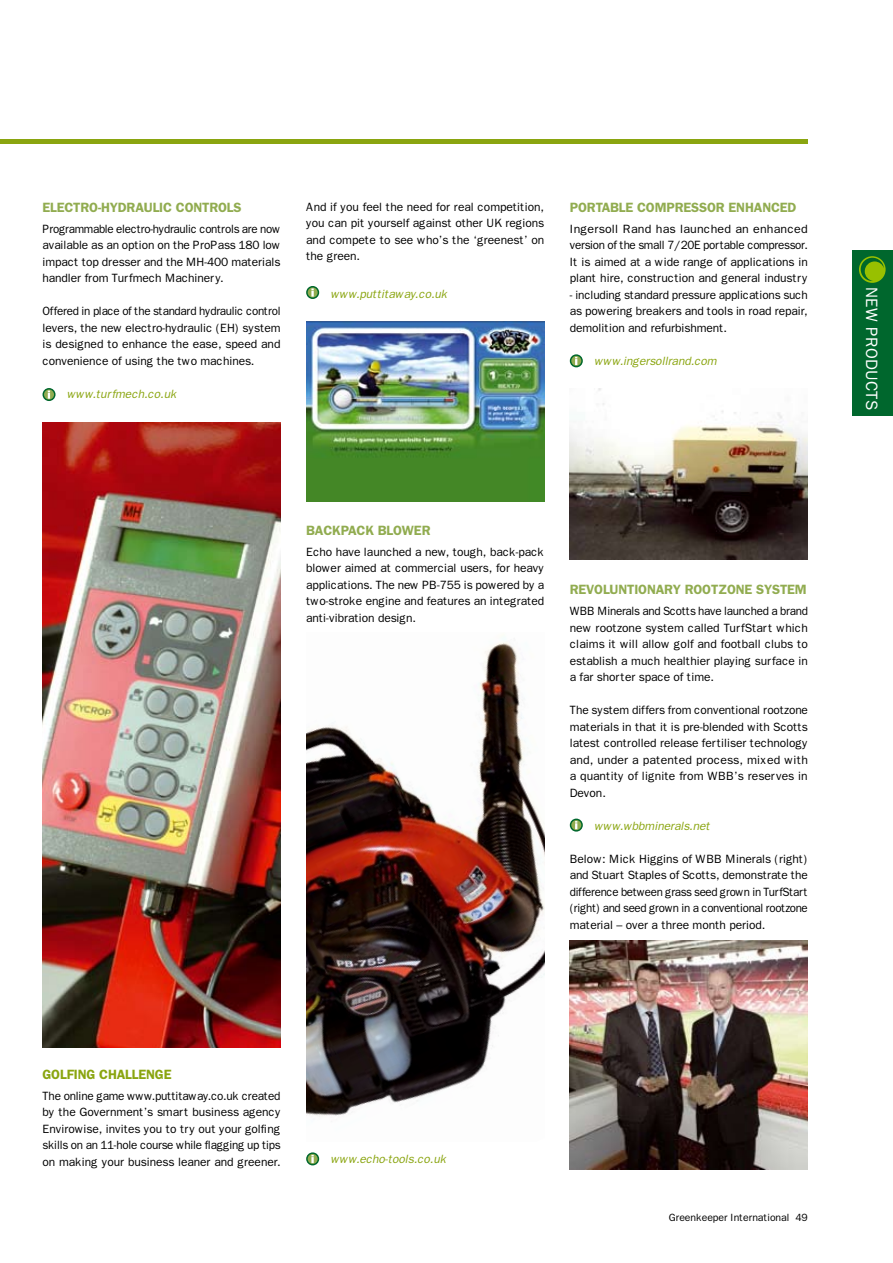
<style>
.page{position:relative;width:893px;height:1263px;background:#fff}
.page>*{position:absolute;margin:0;border:0;box-sizing:border-box;transform-origin:0 0}
.t1{font:16.5px "Franklin Gothic";letter-spacing:-.005em;color:#fff}
.t2{font:600 13.5px "Franklin Gothic";letter-spacing:-.01em;color:#91ac50}
.t3{font:600 13.5px "Franklin Gothic";letter-spacing:-.01em;color:#8aa510}
.t4{font:12px/16.5px "Franklin Gothic";letter-spacing:-.01em;color:#000;text-align:justify}
.t5{font:italic 12px "Franklin Gothic";letter-spacing:-.01em;color:#8aa510}
.t6{font:10.5px "Franklin Gothic";letter-spacing:-.01em;color:#000}
</style>
<div class="page">
<div style="left:852px;top:251px;width:41px;height:165px;background:#00672d"></div>
<hr style="left:0;top:140px;width:808px;height:4px;background:#8aa510">
<svg style="left:859px;top:256px;width:26px;height:27px"></svg>
<svg style="left:861px;top:258px;width:23px;height:23px"></svg>
<img style="left:43px;top:422px;width:238px;height:625px">
<img style="left:570px;top:941px;width:238px;height:228px">
<img style="left:570px;top:388px;width:238px;height:172px">
<img style="left:306px;top:641px;width:238px;height:476px">
<svg style="left:43px;top:389px;width:12px;height:11px"></svg>
<div style="left:43px;top:388px;width:13px;height:13px;border:2px solid #00672d;border-radius:50%"></div>
<svg style="left:48px;top:391px;width:2px;height:8px"></svg>
<img style="left:306px;top:321px;width:238px;height:180px">
<div style="left:307px;top:287px;width:11px;height:11px;background:#91ac50;border-radius:50%"></div>
<div style="left:306px;top:286px;width:13px;height:13px;border:2px solid #00672d;border-radius:50%"></div>
<svg style="left:311px;top:288px;width:3px;height:9px"></svg>
<div style="left:307px;top:1153px;width:11px;height:12px;background:#91ac50;border-radius:50%"></div>
<div style="left:306px;top:1152px;width:13px;height:13px;border:2px solid #00672d;border-radius:50%"></div>
<svg style="left:311px;top:1155px;width:3px;height:8px"></svg>
<svg style="left:571px;top:355px;width:11px;height:12px"></svg>
<div style="left:570px;top:354px;width:13px;height:13px;border:2px solid #00672d;border-radius:50%"></div>
<svg style="left:575px;top:357px;width:2px;height:8px"></svg>
<svg style="left:571px;top:819px;width:11px;height:12px"></svg>
<div style="left:570px;top:819px;width:13px;height:13px;border:2px solid #00672d;border-radius:50%"></div>
<svg style="left:575px;top:821px;width:2px;height:8px"></svg>
<p class="t2" style="left:43px;top:199px;width:201px">ELECTRO-HYDRAULIC CONTROLS</p>
<p class="t4" style="left:43px;top:221px;width:240px">Programmable electro-hydraulic controls are now available as an option on the ProPass 180 low impact top dresser and the MH-400 materials handler from Turfmech Machinery.</p>
<p class="t4" style="left:43px;top:303px;width:240px">Offered in place of the standard hydraulic control levers, the new electro-hydraulic (EH) system is designed to enhance the ease, speed and convenience of using the two machines.</p>
<p class="t5" style="left:67px;top:387px;width:111px">www.turfmech.co.uk</p>
<p class="t4" style="left:306px;top:199px;width:240px">And if you feel the need for real competition, you can pit yourself against other UK regions and compete to see who’s the ‘greenest’ on the green.</p>
<p class="t5" style="left:331px;top:287px;width:119px">www.puttitaway.co.uk</p>
<p class="t2" style="left:570px;top:199px;width:228px">PORTABLE COMPRESSOR ENHANCED</p>
<p class="t4" style="left:570px;top:221px;width:240px">Ingersoll Rand has launched an enhanced version of the small 7/20E portable compressor.<br>It is aimed at a wide range of applications in plant hire, construction and general industry</p>
<p class="t4" style="left:570px;top:287px;width:239px">- including standard pressure applications such as powering breakers and tools in road repair, demolition and refurbishment.</p>
<p class="t5" style="left:594px;top:354px;width:124px">www.ingersollrand.com</p>
<p class="t2" style="left:306px;top:522px;width:126px">BACKPACK BLOWER</p>
<p class="t4" style="left:306px;top:543px;width:240px">Echo have launched a new, tough, back-pack blower aimed at commercial users, for heavy applications. The new PB-755 is powered by a two-stroke engine and features an integrated anti-vibration design.</p>
<p class="t2" style="left:570px;top:582px;width:238px">REVOLUNTIONARY ROOTZONE SYSTEM</p>
<p class="t4" style="left:570px;top:603px;width:240px">WBB Minerals and Scotts have launched a brand new rootzone system called TurfStart which claims it will allow golf and football clubs to establish a much healthier playing surface in a far shorter space of time.</p>
<p class="t4" style="left:570px;top:702px;width:240px">The system differs from conventional rootzone materials in that it is pre-blended with Scotts latest controlled release fertiliser technology and, under a patented process, mixed with a quantity of lignite from WBB’s reserves in Devon.</p>
<p class="t5" style="left:594px;top:819px;width:117px">www.wbbminerals.net</p>
<p class="t4" style="left:570px;top:850px;width:240px">Below: Mick Higgins of WBB Minerals (right) and Stuart Staples of Scotts, demonstrate the difference between grass seed grown in TurfStart (right) and seed grown in a conventional rootzone material – over a three month period.</p>
<p class="t3" style="left:43px;top:1066px;width:131px">GOLFING CHALLENGE</p>
<p class="t4" style="left:43px;top:1087px;width:240px">The online game www.puttitaway.co.uk created by the Government’s smart business agency Envirowise, invites you to try out your golfing skills on an 11-hole course while flagging up tips on making your business leaner and greener.</p>
<p class="t5" style="left:331px;top:1152px;width:117px">www.echo-tools.co.uk</p>
<p class="t6" style="left:669px;top:1212px;width:140px">Greenkeeper International 49</p>
<h1 class="t1" style="left:881px;top:287px;width:124px;rotate:90deg">NEW PRODUCTS</h1>
</div>
